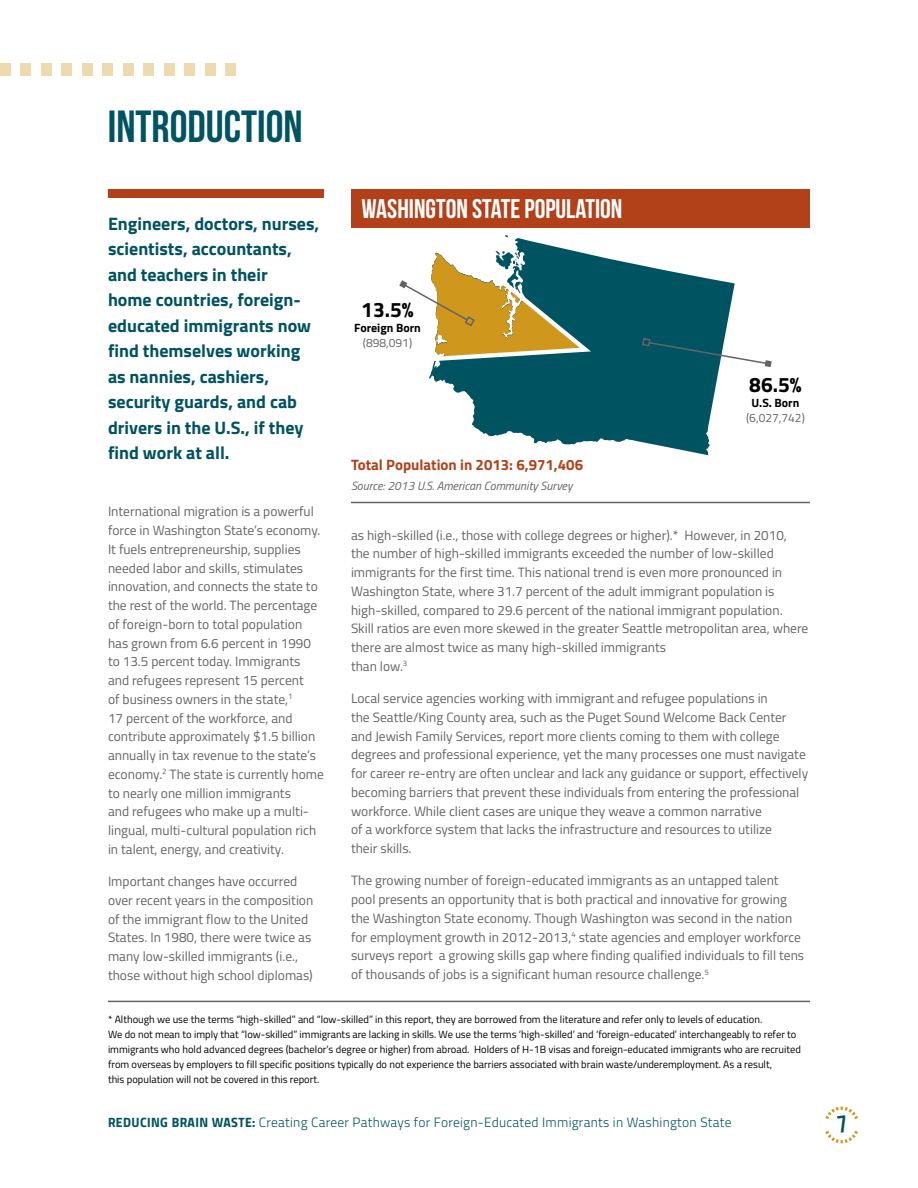
<style>
.page{position:relative;width:918px;height:1188px;background:#fff}
.page>*{position:absolute;margin:0;border:0;box-sizing:border-box;transform-origin:0 0}
.t1{font:45px "Bebas Neue";color:#005361}
.t2{font:27px "Bebas Neue";color:#fff}
.t3{font:700 21px "Titillium";color:#000}
.t4{font:700 18px/25.5px "Titillium";color:#005361}
.t5{font:700 15px "Titillium";color:#b2411a}
.t6{font:13.5px/18.8px "Titillium";color:#636466}
.t7{font:300 13.5px "Titillium";letter-spacing:.02em;color:#005361}
.t8{font:italic 12px "Titillium";color:#636466}
.t9{font:12px "Titillium";color:#636466}
.t10{font:700 12px "Titillium";color:#000}
.t11{font:10.5px/15px "Titillium";color:#000}
.s1{font-family:"Titillium Bold Upright";font-weight:400}
</style>
<div class="page">
<div style="left:351px;top:189px;width:459px;height:39px;background:#b2411a"></div>
<svg style="left:429px;top:256px;width:306px;height:199px;fill:#005361"></svg>
<svg style="left:399px;top:235px;width:198px;height:129px"></svg>
<svg style="left:641px;top:337px;width:131px;height:30px"></svg>
<hr style="left:351px;top:502px;width:459px;height:1px;background:#636466">
<div style="left:0;top:63px;width:10px;height:13px;background:#eedaaf"></div>
<div style="left:21px;top:63px;width:10px;height:13px;background:#eedaaf"></div>
<div style="left:41px;top:63px;width:10px;height:13px;background:#eedaaf"></div>
<div style="left:62px;top:63px;width:10px;height:13px;background:#eedaaf"></div>
<div style="left:82px;top:63px;width:10px;height:13px;background:#eedaaf"></div>
<div style="left:103px;top:63px;width:10px;height:13px;background:#eedaaf"></div>
<div style="left:123px;top:63px;width:10px;height:13px;background:#eedaaf"></div>
<div style="left:144px;top:63px;width:10px;height:13px;background:#eedaaf"></div>
<div style="left:164px;top:63px;width:10px;height:13px;background:#eedaaf"></div>
<div style="left:185px;top:63px;width:10px;height:13px;background:#eedaaf"></div>
<div style="left:205px;top:63px;width:10px;height:13px;background:#eedaaf"></div>
<div style="left:226px;top:63px;width:10px;height:13px;background:#eedaaf"></div>
<hr style="left:108px;top:1001px;width:702px;height:1px;background:#636466">
<div style="left:108px;top:189px;width:216px;height:9px;background:#b2411a"></div>
<svg style="left:825px;top:1107px;width:33px;height:36px"></svg>
<h1 class="t1" style="left:108px;top:102px;width:196px">INTRODUCTION</h1>
<p class="t4" style="left:108px;top:210px;width:213px">Engineers, doctors, nurses, scientists, accountants, and teachers in their<br>home countries, foreign&shy;educated immigrants now find themselves working as nannies, cashiers, security guards, and cab drivers in the U.S., if they find work at all.</p>
<p class="t6" style="left:108px;top:502px;width:218px">International migration is a powerful force in Washington State’s economy.<br>It fuels entrepreneurship, supplies needed labor and skills, stimulates innovation, and connects the state to the rest of the world. The percentage of foreign-born to total population has grown from 6.6 percent in 1990 to 13.5 percent today. Immigrants and refugees represent 15 percent<br>of business owners in the state,<sup>1<br></sup>17 percent of the workforce, and contribute approximately $1.5 billion annually in tax revenue to the state’s economy.<sup>2</sup> The state is currently home to nearly one million immigrants<br>and refugees who make up a multi&shy;lingual, multi-cultural population rich in talent, energy, and creativity.</p>
<p class="t6" style="left:108px;top:871px;width:207px">Important changes have occurred over recent years in the composition of the immigrant flow to the United States. In 1980, there were twice as many low-skilled immigrants (i.e., those without high school diplomas)</p>
<h2 class="t2" style="left:362px;top:194px;width:262px">WASHINGTON STATE POPULATION</h2>
<h3 class="t3" style="left:361px;top:293px;width:54px">13.5%</h3>
<p class="t10" style="left:354px;top:318px;width:68px">Foreign Born</p>
<p class="t9" style="left:363px;top:334px;width:51px">(898,091)</p>
<p class="t5" style="left:351px;top:454px;width:234px">Total Population in 2013: 6,971,406</p>
<p class="t8" style="left:351px;top:477px;width:223px">Source: 2013 U.S. American Community Survey</p>
<h3 class="t3" style="left:749px;top:368px;width:54px">86.5%</h3>
<p class="t10" style="left:752px;top:393px;width:49px">U.S. Born</p>
<p class="t9" style="left:746px;top:409px;width:60px">(6,027,742)</p>
<p class="t6" style="left:351px;top:525px;width:459px">as high-skilled (i.e., those with college degrees or higher).* However, in 2010, the number of high-skilled immigrants exceeded the number of low-skilled immigrants for the first time. This national trend is even more pronounced in Washington State, where 31.7 percent of the adult immigrant population is high-skilled, compared to 29.6 percent of the national immigrant population.<br>Skill ratios are even more skewed in the greater Seattle metropolitan area, where there are almost twice as many high-skilled immigrants<br>than low.<sup>3</sup></p>
<p class="t6" style="left:351px;top:688px;width:459px">Local service agencies working with immigrant and refugee populations in<br>the Seattle/King County area, such as the Puget Sound Welcome Back Center and Jewish Family Services, report more clients coming to them with college degrees and professional experience, yet the many processes one must navigate for career re-entry are often unclear and lack any guidance or support, effectively becoming barriers that prevent these individuals from entering the professional workforce. While client cases are unique they weave a common narrative<br>of a workforce system that lacks the infrastructure and resources to utilize<br>their skills.</p>
<p class="t6" style="left:351px;top:871px;width:455px">The growing number of foreign-educated immigrants as an untapped talent pool presents an opportunity that is both practical and innovative for growing the Washington State economy. Though Washington was second in the nation for employment growth in 2012-2013,<sup>4</sup> state agencies and employer workforce surveys report a growing skills gap where finding qualified individuals to fill tens of thousands of jobs is a significant human resource challenge.<sup>5</sup></p>
<p class="t11" style="left:108px;top:1011px;width:695px">* Although we use the terms “high-skilled” and “low-skilled” in this report, they are borrowed from the literature and refer only to levels of education.<br>We do not mean to imply that “low-skilled” immigrants are lacking in skills. We use the terms ‘high-skilled’ and ‘foreign-educated’ interchangeably to refer to immigrants who hold advanced degrees (bachelor’s degree or higher) from abroad. Holders of H-1B visas and foreign-educated immigrants who are recruited from overseas by employers to fill specific positions typically do not experience the barriers associated with brain waste/underemployment. As a result,<br>this population will not be covered in this report.</p>
<p class="t7" style="left:108px;top:1113px;width:625px"><span class="s1">REDUCING BRAIN WASTE:</span> Creating Career Pathways for Foreign-Educated Immigrants in Washington State</p>
</div>
